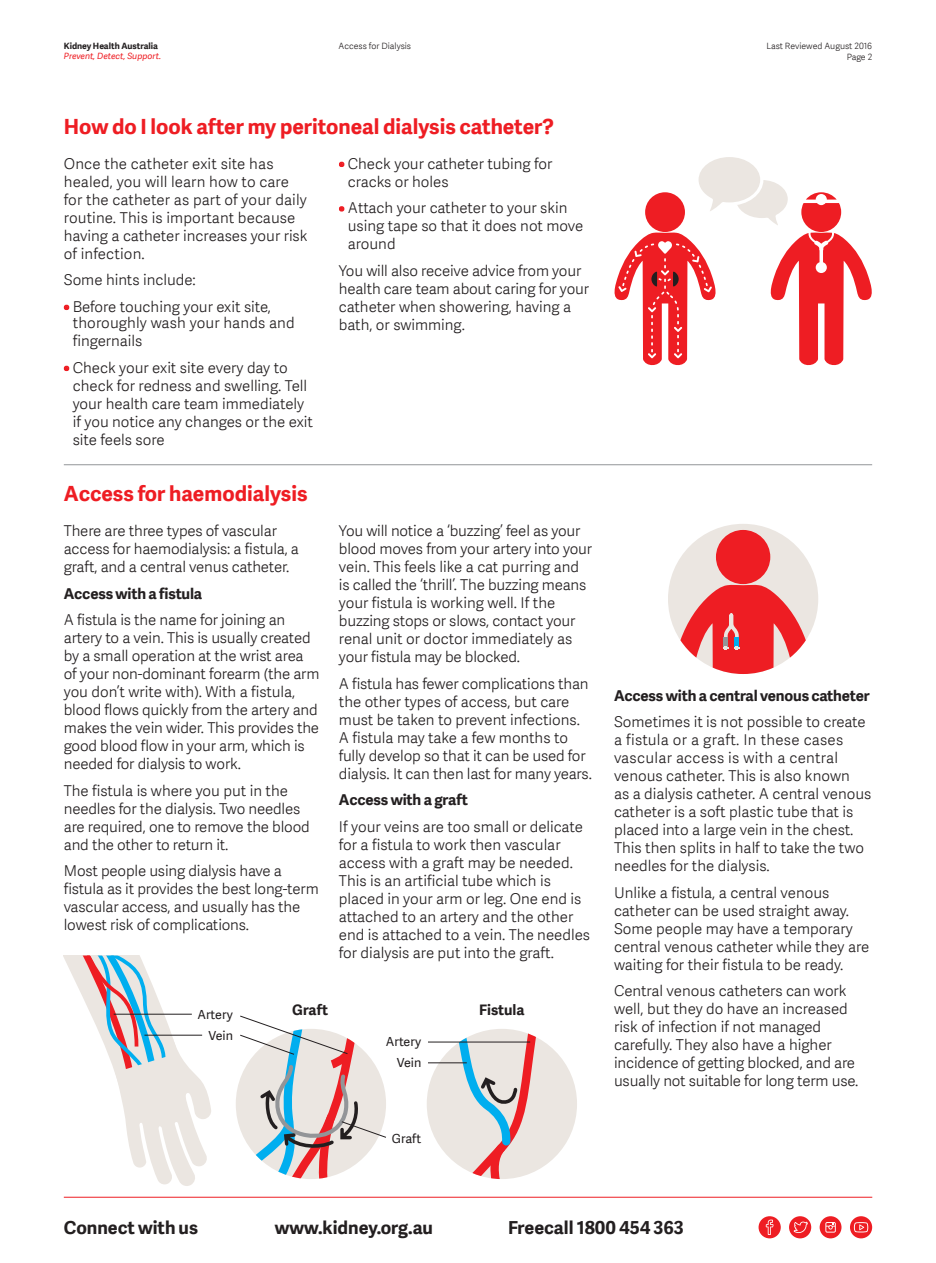
<style>
.page{position:relative;width:936px;height:1263px;background:#fff}
.page>*{position:absolute;margin:0;border:0;box-sizing:border-box;transform-origin:0 0}
.t1{font:700 21px "Adelle Sans";color:#ee1d23}
.t2{font:700 18px "Adelle Sans";color:#231f20}
.t3{font:300 15px/18px "Adelle Sans";letter-spacing:-.01em;color:#231f20}
.t4{font:300 15px/18px "Adelle Sans";letter-spacing:.01em;color:#231f20}
.t5{font:700 15px "Adelle Sans";letter-spacing:-.01em;color:#231f20}
.t6{font:700 14.55px "Adelle Sans";color:#231f20}
.t7{font:12.6px/20.5px "Adelle Sans";color:#231f20;text-align:right}
.t8{font:300 8.7px/10.5px "Adelle Sans";color:#231f20;text-align:right}
.t9{font:italic 8.7px "Adelle Sans";color:#ee1d23}
.t10{font:700 8.7px "Adelle Sans";color:#231f20}
.s1{color:#ee1d23}
</style>
<div class="page">
<hr style="left:64px;top:1197px;width:808px;height:1px;background:#ee1d23">
<div style="left:758px;top:1216px;width:22px;height:22px;background:#ee1d23;border-radius:50%"></div>
<svg style="left:765px;top:1219px;width:8px;height:16px"></svg>
<div style="left:789px;top:1216px;width:22px;height:22px;background:#ee1d23;border-radius:50%"></div>
<svg style="left:793px;top:1221px;width:14px;height:12px"></svg>
<svg style="left:819px;top:1216px;width:22px;height:22px"></svg>
<svg style="left:825px;top:1222px;width:10px;height:10px"></svg>
<svg style="left:849px;top:1216px;width:23px;height:22px"></svg>
<svg style="left:853px;top:1222px;width:15px;height:10px"></svg>
<div style="left:668px;top:524px;width:150px;height:150px;background:#ebe6e1;border-radius:50%"></div>
<svg style="left:680px;top:530px;width:125px;height:144px"></svg>
<svg style="left:64px;top:955px;width:147px;height:231px"></svg>
<hr style="left:144px;top:1035px;width:58px;height:1px;background:#231f20">
<hr style="left:114px;top:1014px;width:78px;height:1px;background:#231f20">
<svg style="left:236px;top:1015px;width:150px;height:164px"></svg>
<svg style="left:427px;top:1029px;width:150px;height:150px"></svg>
<hr style="left:428px;top:1042px;width:102px;height:1px;background:#231f20">
<hr style="left:428px;top:1062px;width:39px;height:1px;background:#231f20">
<svg style="left:63px;top:304px;width:7px;height:7px"></svg>
<svg style="left:63px;top:365px;width:7px;height:7px"></svg>
<svg style="left:339px;top:161px;width:6px;height:6px"></svg>
<svg style="left:339px;top:206px;width:6px;height:6px"></svg>
<hr style="left:64px;top:464px;width:808px;height:1px;background:#939598">
<svg style="left:614px;top:157px;width:257px;height:208px"></svg>
<p class="t10" style="left:64px;top:41px;width:96px">Kidney Health Australia</p>
<p class="t9" style="left:64px;top:52px;width:99px">Prevent, Detect, Support.</p>
<p class="t8" style="left:338px;top:41px;width:74px">Access for Dialysis</p>
<p class="t8" style="left:766px;top:41px;width:107px">Last Reviewed August 2016<br>Page 2</p>
<p class="t1" style="left:64px;top:114px;width:491px">How do I look after my peritoneal dialysis catheter?</p>
<p class="t4" style="left:64px;top:154px;width:245px">Once the catheter exit site has healed, you will learn how to care for the catheter as part of your daily routine. This is important because having a catheter increases your risk of infection.</p>
<p class="t3" style="left:64px;top:271px;width:133px">Some hints include:</p>
<p class="t3" style="left:73px;top:298px;width:223px;line-height:16.5px;text-indent:-9px"><span class="s1">•</span> Before touching your exit site, thoroughly wash your hands and</p>
<p class="t3" style="left:73px;top:332px;width:71px">fingernails</p>
<p class="t3" style="left:73px;top:358px;width:242px;text-indent:-9px"><span class="s1">•</span> Check your exit site every day to check for redness and swelling. Tell your health care team immediately if you notice any changes or the exit site feels sore</p>
<p class="t3" style="left:348px;top:154px;width:206px;text-indent:-9px"><span class="s1">•</span> Check your catheter tubing for cracks or holes</p>
<p class="t3" style="left:348px;top:199px;width:237px;text-indent:-9px"><span class="s1">•</span> Attach your catheter to your skin using tape so that it does not move around</p>
<p class="t3" style="left:339px;top:261px;width:251px">You will also receive advice from your health care team about caring for your catheter when showering, having a bath, or swimming.</p>
<p class="t1" style="left:64px;top:481px;width:245px">Access for haemodialysis</p>
<p class="t3" style="left:64px;top:522px;width:237px">There are three types of vascular access for haemodialysis: a fistula, a graft, and a central venus catheter.</p>
<p class="t5" style="left:64px;top:585px;width:140px">Access with a fistula</p>
<p class="t3" style="left:64px;top:611px;width:257px">A fistula is the name for joining an artery to a vein. This is usually created by a small operation at the wrist area of your non-dominant forearm (the arm you don’t write with). With a fistula, blood flows quickly from the artery and makes the vein wider. This provides the good blood flow in your arm, which is needed for dialysis to work.</p>
<p class="t3" style="left:64px;top:782px;width:247px">The fistula is where you put in the needles for the dialysis. Two needles are required, one to remove the blood and the other to return it.</p>
<p class="t3" style="left:64px;top:862px;width:256px">Most people using dialysis have a fistula as it provides the best long-term vascular access, and usually has the lowest risk of complications.</p>
<p class="t3" style="left:339px;top:522px;width:255px">You will notice a ‘buzzing’ feel as your blood moves from your artery into your vein. This feels like a cat purring and is called the ‘thrill’. The buzzing means your fistula is working well. If the buzzing stops or slows, contact your renal unit or doctor immediately as your fistula may be blocked.</p>
<p class="t3" style="left:339px;top:675px;width:254px">A fistula has fewer complications than the other types of access, but care must be taken to prevent infections.<br>A fistula may take a few months to fully develop so that it can be used for dialysis. It can then last for many years.</p>
<p class="t5" style="left:339px;top:791px;width:130px">Access with a graft</p>
<p class="t3" style="left:339px;top:818px;width:252px">If your veins are too small or delicate for a fistula to work then vascular access with a graft may be needed.<br>This is an artificial tube which is placed in your arm or leg. One end is attached to an artery and the other end is attached to a vein. The needles for dialysis are put into the graft.</p>
<p class="t7" style="left:197px;top:1004px;width:37px">Artery<br>Vein</p>
<p class="t6" style="left:292px;top:1001px;width:37px">Graft</p>
<p class="t6" style="left:479px;top:1002px;width:47px">Fistula</p>
<p class="t7" style="left:386px;top:1031px;width:37px">Artery<br>Vein</p>
<p class="t7" style="left:392px;top:1129px;width:31px">Graft</p>
<p class="t5" style="left:614px;top:686px;width:257px">Access with a central venous catheter</p>
<p class="t3" style="left:614px;top:713px;width:259px">Sometimes it is not possible to create a fistula or a graft. In these cases vascular access is with a central venous catheter. This is also known<br>as a dialysis catheter. A central venous catheter is a soft plastic tube that is placed into a large vein in the chest.<br>This then splits in half to take the two needles for the dialysis.</p>
<p class="t3" style="left:614px;top:883px;width:257px">Unlike a fistula, a central venous catheter can be used straight away.<br>Some people may have a temporary central venous catheter while they are waiting for their fistula to be ready.</p>
<p class="t3" style="left:614px;top:982px;width:246px">Central venous catheters can work well, but they do have an increased risk of infection if not managed carefully. They also have a higher incidence of getting blocked, and are usually not suitable for long term use.</p>
<p class="t2" style="left:64px;top:1217px;width:136px">Connect with us</p>
<p class="t2" style="left:275px;top:1217px;width:160px">www.kidney.org.au</p>
<p class="t2" style="left:508px;top:1217px;width:177px">Freecall 1800 454 363</p>
</div>
